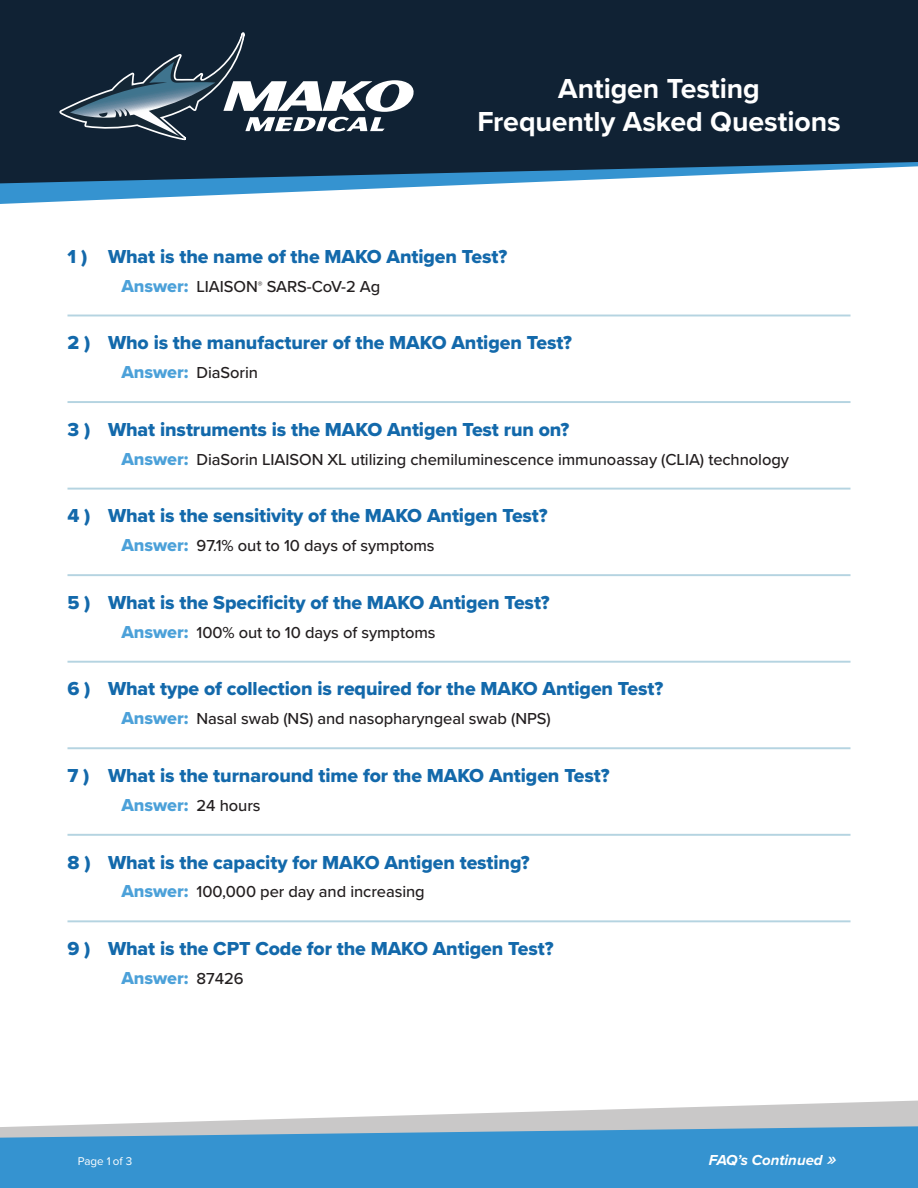
<style>
.page{position:relative;width:918px;height:1188px;background:#fff}
.page>*{position:absolute;margin:0;border:0;box-sizing:border-box;transform-origin:0 0}
.t1{font:700 28.5px/33px "Proxima Nova";letter-spacing:-.005em;color:#fff;text-align:center}
.t2{font:19.5px "Proxima Nova Extrabld";letter-spacing:-.005em;color:#1369ab}
.t3{font:18px "Proxima Nova Extrabld";letter-spacing:-.005em;color:#4ca1d9}
.t4{font:500 16.5px "Proxima Nova";letter-spacing:-.005em;color:#231f20}
.t5{font:italic 700 15px "Proxima Nova";color:#fff}
.t6{font:11.7px "Proxima Nova";color:#fff}
.s1{font-family:"Proxima Nova Extrabld";font-weight:400;font-size:18px;color:#4ca1d9}
.s2{font-family:"Proxima Nova";font-weight:500;font-size:16.5px;color:#231f20}
.s3{font-weight:600;font-size:19.5px}
</style>
<div class="page">
<svg style="left:0;top:184px;width:486px;height:20px"></svg>
<svg style="left:0;top:0;width:918px;height:184px;background:#192f43"></svg>
<svg style="left:44px;top:1100px;width:874px;height:26px"></svg>
<svg style="left:0;top:1126px;width:918px;height:62px;background:#4398cf"></svg>
<svg style="left:58px;top:0;width:358px;height:146px;background:#304050"></svg>
<hr style="left:68px;top:315px;width:782px;height:1px;background:#b5d4e1">
<hr style="left:68px;top:401px;width:782px;height:2px;background:#b5d4e1">
<hr style="left:68px;top:488px;width:782px;height:2px;background:#b5d4e1">
<hr style="left:68px;top:574px;width:782px;height:2px;background:#b5d4e1">
<hr style="left:68px;top:661px;width:782px;height:2px;background:#b5d4e1">
<hr style="left:68px;top:747px;width:782px;height:2px;background:#b5d4e1">
<hr style="left:68px;top:834px;width:782px;height:2px;background:#b5d4e1">
<hr style="left:68px;top:920px;width:782px;height:2px;background:#b5d4e1">
<h1 class="t1" style="left:477px;top:71px;width:365px">Antigen Testing<br>Frequently Asked Questions</h1>
<p class="t2" style="left:68px;top:242px;width:441px">1 ) What is the name of the MAKO Antigen Test?</p>
<p class="t4" style="left:122px;top:274px;width:260px"><span class="s1">Answer:</span> LIAISON<sup>®</sup> SARS-CoV-2 Ag</p>
<p class="t2" style="left:68px;top:328px;width:506px">2 ) Who is the manufacturer of the MAKO Antigen Test?</p>
<p class="t4" style="left:122px;top:360px;width:138px"><span class="s1">Answer:</span> DiaSorin</p>
<p class="t2" style="left:68px;top:415px;width:503px">3 ) What instruments is the MAKO Antigen Test run on?</p>
<p class="t4" style="left:122px;top:447px;width:669px"><span class="s1">Answer:</span> DiaSorin LIAISON XL utilizing chemiluminescence immunoassay (CLIA) technology</p>
<p class="t2" style="left:68px;top:501px;width:482px">4 ) What is the sensitivity of the MAKO Antigen Test?</p>
<p class="t4" style="left:122px;top:533px;width:315px"><span class="s1">Answer:</span> 97.1% out to 10 days of symptoms</p>
<p class="t2" style="left:68px;top:588px;width:484px">5 ) What is the Specificity of the MAKO Antigen Test?</p>
<p class="t4" style="left:122px;top:620px;width:316px"><span class="s1">Answer:</span> 100% out to 10 days of symptoms</p>
<p class="t2" style="left:68px;top:674px;width:597px">6 ) What type of collection is required for the MAKO Antigen Test?</p>
<p class="t4" style="left:122px;top:706px;width:431px"><span class="s1">Answer:</span> Nasal swab (NS) and nasopharyngeal swab (NPS)</p>
<p class="t2" style="left:68px;top:761px;width:544px">7 ) What is the turnaround time for the MAKO Antigen Test?</p>
<p class="t3" style="left:122px;top:791px;width:141px">Answer: <span class="s2">24 hours</span></p>
<p class="t2" style="left:68px;top:848px;width:464px">8 ) What is the capacity for MAKO Antigen testing?</p>
<p class="t4" style="left:122px;top:880px;width:305px"><span class="s1">Answer:</span> 100,000 per day and increasing</p>
<p class="t2" style="left:68px;top:934px;width:488px">9 ) What is the CPT Code for the MAKO Antigen Test?</p>
<p class="t3" style="left:122px;top:965px;width:124px">Answer: <span class="s2">87426</span></p>
<p class="t6" style="left:78px;top:1153px;width:56px">Page 1 of 3</p>
<p class="t5" style="left:709px;top:1148px;width:130px">FAQ’s Continued <span class="s3">»</span></p>
</div>
